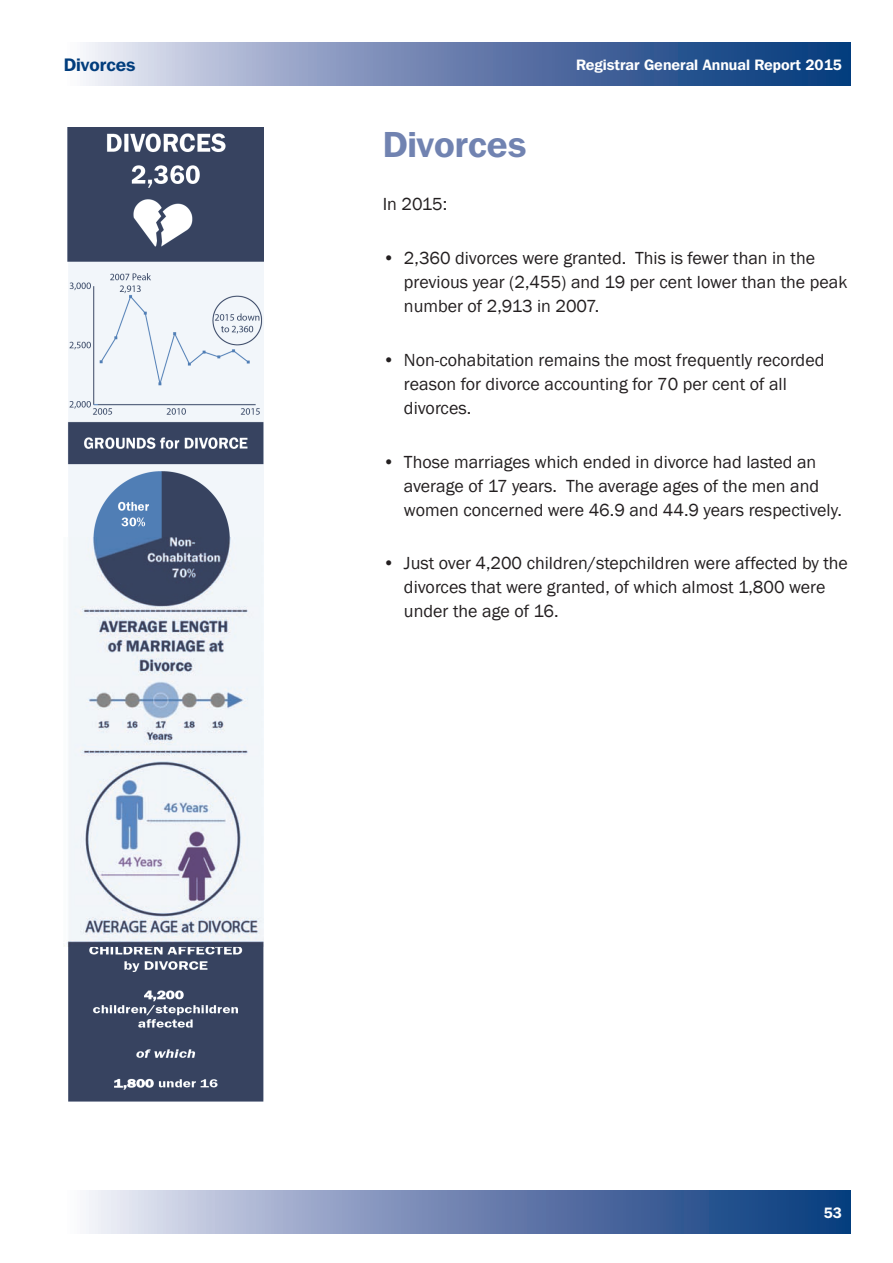
<style>
.page{position:relative;width:893px;height:1263px;background:#fff}
.page>*{position:absolute;margin:0;border:0;box-sizing:border-box;transform-origin:0 0}
.t1{font:600 36px "Franklin Gothic IT Cby BT";color:#7183b1}
.t2{font:18px/24px "Franklin Gothic";color:#231f20}
.t3{font:600 18px "Franklin Gothic IT Cby BT";color:#013d7d}
.t4{font:600 15px "Franklin Gothic IT Cby BT";color:#fff}
</style>
<div class="page">
<svg style="left:83px;top:43px;width:767px;height:42px;background:#6c84b0"></svg>
<svg style="left:86px;top:1191px;width:764px;height:42px;background:#7289b4"></svg>
<img style="left:64px;top:128px;width:200px;height:973px">
<p class="t3" style="left:64px;top:53px;width:73px">Divorces</p>
<h1 class="t1" style="left:383px;top:121px;width:145px">Divorces</h1>
<p class="t2" style="left:383px;top:193px;width:66px">In 2015:</p>
<p class="t4" style="left:576px;top:55px;width:267px">Registrar General Annual Report 2015</p>
<p class="t2" style="left:404px;top:246px;width:445px;text-indent:-21px">• 2,360 divorces were granted. This is fewer than in the previous year (2,455) and 19 per cent lower than the peak number of 2,913 in 2007.</p>
<p class="t2" style="left:404px;top:348px;width:422px;text-indent:-21px">• Non-cohabitation remains the most frequently recorded reason for divorce accounting for 70 per cent of all divorces.</p>
<p class="t2" style="left:404px;top:450px;width:439px;text-indent:-21px">• Those marriages which ended in divorce had lasted an average of 17 years. The average ages of the men and women concerned were 46.9 and 44.9 years respectively.</p>
<p class="t2" style="left:404px;top:552px;width:445px;text-indent:-21px">• Just over 4,200 children/stepchildren were affected by the divorces that were granted, of which almost 1,800 were under the age of 16.</p>
<p class="t4" style="left:824px;top:1203px;width:20px">53</p>
</div>
